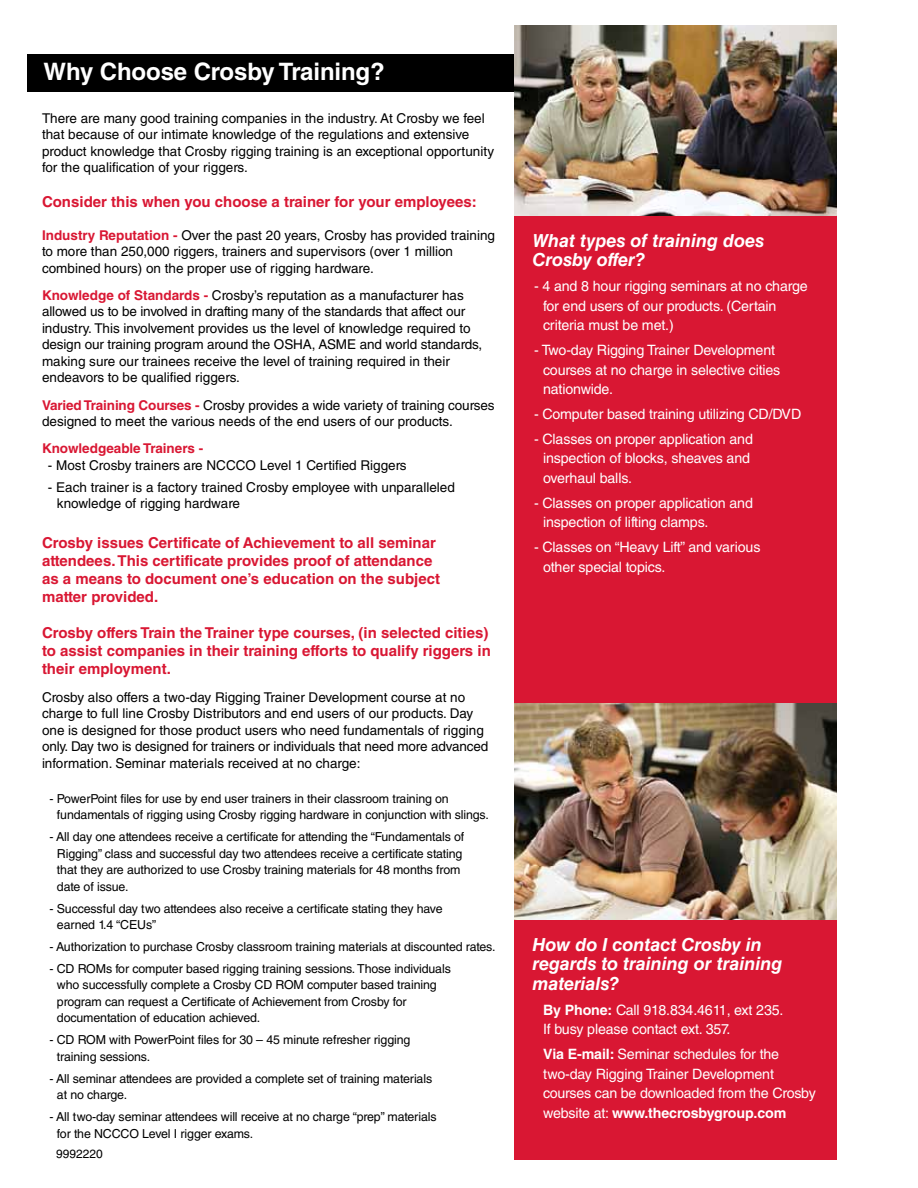
<style>
.page{position:relative;width:918px;height:1188px;background:#fff}
.page>*{position:absolute;margin:0;border:0;box-sizing:border-box;transform-origin:0 0}
.t1{font:700 24px "Helvetica LT Std";letter-spacing:-.005em;color:#fff}
.t2{font:italic 700 18px/19.5px "Helvetica LT Std";color:#fff}
.t3{font:700 15px/18px "Helvetica LT Std";color:#d91733}
.t4{font:14.25px/19.5px "Helvetica LT Std";letter-spacing:-.01em;color:#fff}
.t5{font:13.5px/16.5px "Helvetica LT Std";color:#000}
.t6{font:700 13.5px "Helvetica LT Std";color:#d91733}
.t7{font:12.3px/16.5px "Helvetica LT Std";letter-spacing:-.01em;color:#000}
.t8{font:12px "Helvetica LT Std";color:#000}
.s1{font-weight:700;color:#d91733}
.s2{font-weight:700}
</style>
<div class="page">
<div style="left:27px;top:54px;width:513px;height:38px;background:#000"></div>
<div style="left:514px;top:207px;width:323px;height:953px;background:#d91733"></div>
<img style="left:514px;top:26px;width:323px;height:190px">
<img style="left:514px;top:704px;width:323px;height:216px">
<h1 class="t1" style="left:44px;top:57px;width:343px">Why Choose Crosby Training?</h1>
<p class="t5" style="left:42px;top:110px;width:454px">There are many good training companies in the industry. At Crosby we feel that because of our intimate knowledge of the regulations and extensive product knowledge that Crosby rigging training is an exceptional opportunity for the qualification of your riggers.</p>
<p class="t3" style="left:42px;top:192px;width:436px">Consider this when you choose a trainer for your employees:</p>
<p class="t5" style="left:42px;top:227px;width:455px"><span class="s1">Industry Reputation -</span> Over the past 20 years, Crosby has provided training to more than 250,000 riggers, trainers and supervisors (over 1 million combined hours) on the proper use of rigging hardware.</p>
<p class="t5" style="left:42px;top:287px;width:442px"><span class="s1">Knowledge of Standards -</span> Crosby’s reputation as a manufacturer has allowed us to be involved in drafting many of the standards that affect our industry. This involvement provides us the level of knowledge required to design our training program around the OSHA, ASME and world standards, making sure our trainees receive the level of training required in their endeavors to be qualified riggers.</p>
<p class="t5" style="left:42px;top:397px;width:454px"><span class="s1">Varied Training Courses -</span> Crosby provides a wide variety of training courses designed to meet the various needs of the end users of our products.</p>
<p class="t6" style="left:42px;top:440px;width:163px">Knowledgeable Trainers -</p>
<p class="t5" style="left:48px;top:457px;width:360px">- Most Crosby trainers are NCCCO Level 1 Certified Riggers</p>
<p class="t5" style="left:57px;top:479px;width:400px;text-indent:-9px">- Each trainer is a factory trained Crosby employee with unparalleled knowledge of rigging hardware</p>
<p class="t3" style="left:42px;top:534px;width:400px">Crosby issues Certificate of Achievement to all seminar attendees. This certificate provides proof of attendance as a means to document one’s education on the subject matter provided.</p>
<p class="t3" style="left:42px;top:624px;width:450px">Crosby offers Train the Trainer type courses, (in selected cities) to assist companies in their training efforts to qualify riggers in their employment.</p>
<p class="t5" style="left:42px;top:689px;width:448px">Crosby also offers a two-day Rigging Trainer Development course at no charge to full line Crosby Distributors and end users of our products. Day one is designed for those product users who need fundamentals of rigging only. Day two is designed for trainers or individuals that need more advanced information. Seminar materials received at no charge:</p>
<p class="t7" style="left:57px;top:790px;width:433px;text-indent:-7px">- PowerPoint files for use by end user trainers in their classroom training on fundamentals of rigging using Crosby rigging hardware in conjunction with slings.</p>
<p class="t7" style="left:57px;top:829px;width:409px;text-indent:-7px">- All day one attendees receive a certificate for attending the “Fundamentals of Rigging” class and successful day two attendees receive a certificate stating that they are authorized to use Crosby training materials for 48 months from date of issue.</p>
<p class="t7" style="left:57px;top:900px;width:387px;text-indent:-7px">- Successful day two attendees also receive a certificate stating they have earned 1.4 “CEUs”</p>
<p class="t7" style="left:50px;top:938px;width:448px">- Authorization to purchase Crosby classroom training materials at discounted rates.</p>
<p class="t7" style="left:57px;top:960px;width:395px;text-indent:-7px">- CD ROMs for computer based rigging training sessions. Those individuals who successfully complete a Crosby CD ROM computer based training program can request a Certificate of Achievement from Crosby for documentation of education achieved.</p>
<p class="t7" style="left:57px;top:1032px;width:355px;text-indent:-7px">- CD ROM with PowerPoint files for 30 – 45 minute refresher rigging training sessions.</p>
<p class="t7" style="left:57px;top:1070px;width:377px;text-indent:-7px">- All seminar attendees are provided a complete set of training materials at no charge.</p>
<p class="t7" style="left:57px;top:1108px;width:381px;line-height:17.2px;text-indent:-7px">- All two-day seminar attendees will receive at no charge “prep” materials for the NCCCO Level I rigger exams.</p>
<p class="t8" style="left:56px;top:1146px;width:48px">9992220</p>
<h2 class="t2" style="left:532px;top:231px;width:233px">What types of training does<br>Crosby offer?</h2>
<p class="t4" style="left:543px;top:277px;width:266px;text-indent:-9px">- 4 and 8 hour rigging seminars at no charge for end users of our products. (Certain criteria must be met.)</p>
<p class="t4" style="left:543px;top:340px;width:239px;text-indent:-9px">- Two-day Rigging Trainer Development courses at no charge in selective cities nationwide.</p>
<p class="t4" style="left:534px;top:404px;width:269px">- Computer based training utilizing CD/DVD</p>
<p class="t4" style="left:543px;top:429px;width:212px;text-indent:-9px">- Classes on proper application and inspection of blocks, sheaves and overhaul balls.</p>
<p class="t4" style="left:543px;top:493px;width:212px;text-indent:-9px">- Classes on proper application and inspection of lifting clamps.</p>
<p class="t4" style="left:543px;top:537px;width:219px;text-indent:-9px">- Classes on “Heavy Lift” and various other special topics.</p>
<h2 class="t2" style="left:532px;top:934px;width:251px">How do I contact Crosby in regards to training or training materials?</h2>
<p class="t4" style="left:543px;top:1000px;width:242px"><span class="s2">By Phone:</span> Call 918.834.4611, ext 235.<br>If busy please contact ext. 357.</p>
<p class="t4" style="left:543px;top:1044px;width:274px"><span class="s2">Via E-mail:</span> Seminar schedules for the two-day Rigging Trainer Development courses can be downloaded from the Crosby website at: <span class="s2">www.thecrosbygroup.com</span></p>
</div>
